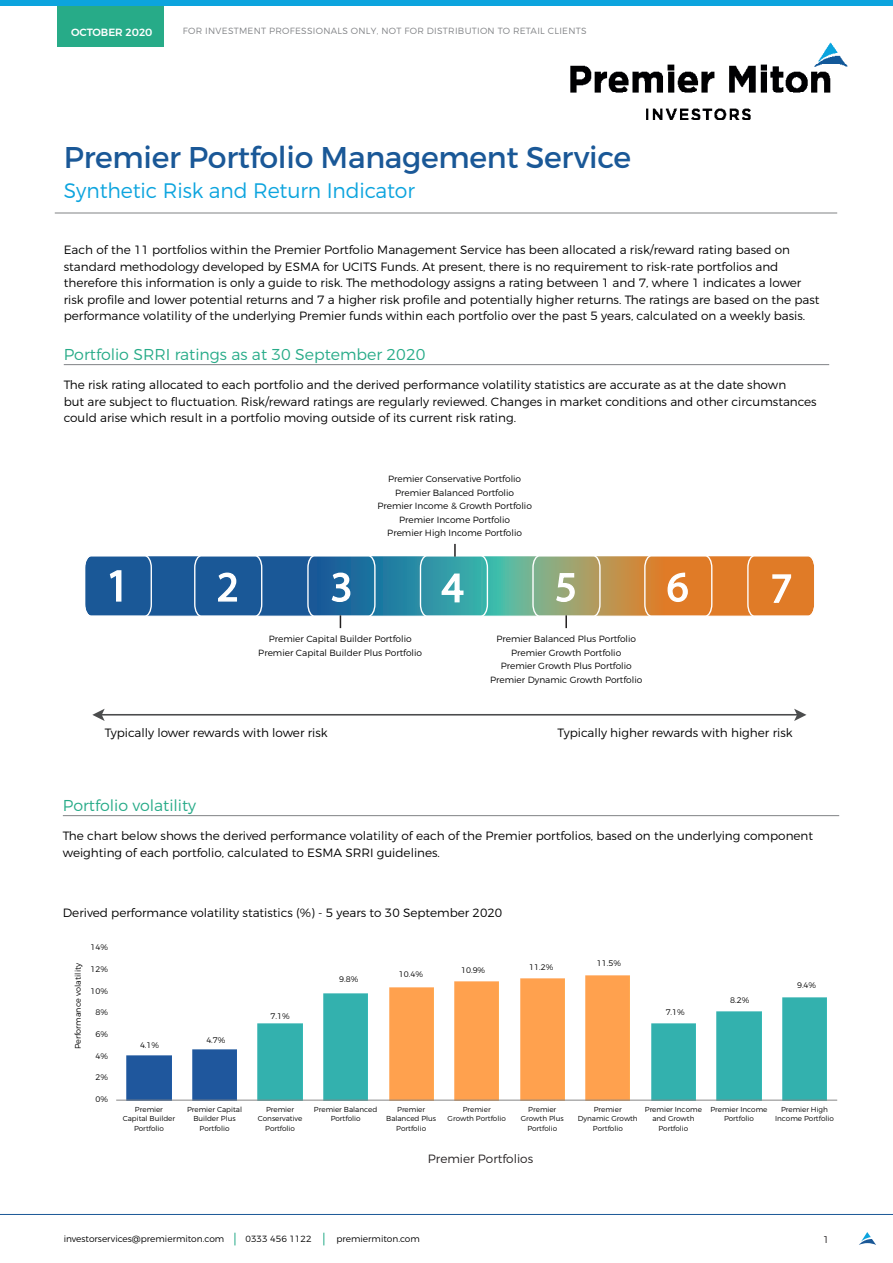
<style>
.page{position:relative;width:893px;height:1263px;background:#fff}
.page>*{position:absolute;margin:0;border:0;box-sizing:border-box;transform-origin:0 0}
.Title_A4_Form{font:30px "Montserrat";letter-spacing:-.01em;color:#1a5897}
.Title_Sub_A4_Form{font:300 21px "Montserrat";letter-spacing:-.005em;color:#0ca4de}
.Head1_Rule_A4_Form{font:300 15.75px "Montserrat";color:#27ab88}
.Body_Copy_A4_Form{font:300 12px/16.5px "Montserrat";color:#000001}
.t1{font:300 12px "Montserrat";color:#231f20}
.t2{font:500 10.5px "Montserrat";color:#fff}
.t3{font:300 9.75px "Montserrat";color:#231f20}
.Body_Copy_A4_Form-2{font:300 9px/13.5px "Montserrat";color:#000001;text-align:center}
.t4{font:300 9px "Montserrat";letter-spacing:.03em;color:#808285}
.t5{font:300 8.1px "Montserrat";letter-spacing:-.005em;color:#000}
.t6{font:300 7.2px/9.4px "Montserrat";color:#000;text-align:center}
</style>
<div class="page">
<div style="left:57px;top:3px;width:107px;height:44px;background:#27ab88"></div>
<hr style="left:0;top:1214px;width:893px;height:1px;background:#1a5897">
<img style="left:570px;top:42px;width:278px;height:78px">
<svg style="left:859px;top:1232px;width:17px;height:13px"></svg>
<div style="left:0;top:0;width:893px;height:5px;background:#0ca4de"></div>
<svg style="left:235px;top:1233px;width:1px;height:12px"></svg>
<svg style="left:323px;top:1233px;width:1px;height:12px"></svg>
<hr style="left:55px;top:213px;width:782px;height:1px;background:#808285">
<hr style="left:64px;top:364px;width:765px;height:1px;background:#808285">
<hr style="left:101px;top:714px;width:697px;height:1px;background:#4b4c4d">
<svg style="left:92px;top:709px;width:13px;height:12px"></svg>
<svg style="left:794px;top:709px;width:12px;height:12px"></svg>
<hr style="left:63px;top:815px;width:776px;height:1px;background:#808285">
<div style="left:127px;top:1055px;width:44px;height:45px;background:#1f579d"></div>
<div style="left:192px;top:1049px;width:45px;height:51px;background:#1f579d"></div>
<div style="left:258px;top:1023px;width:44px;height:77px;background:#33b1ae"></div>
<div style="left:323px;top:993px;width:45px;height:107px;background:#33b1ae"></div>
<div style="left:389px;top:987px;width:44px;height:113px;background:#ffa14e"></div>
<div style="left:455px;top:981px;width:44px;height:119px;background:#ffa14e"></div>
<div style="left:520px;top:978px;width:44px;height:122px;background:#ffa14e"></div>
<div style="left:586px;top:975px;width:44px;height:125px;background:#ffa14e"></div>
<div style="left:651px;top:1023px;width:44px;height:77px;background:#33b1ae"></div>
<div style="left:717px;top:1011px;width:44px;height:89px;background:#33b1ae"></div>
<div style="left:782px;top:997px;width:44px;height:103px;background:#33b1ae"></div>
<hr style="left:116px;top:1100px;width:721px;height:1px;background:#868686">
<svg style="left:85px;top:544px;width:729px;height:84px"></svg>
<p class="t2" style="left:71px;top:26px;width:83px">OCTOBER 2020</p>
<p class="t4" style="left:183px;top:26px;width:405px">FOR INVESTMENT PROFESSIONALS ONLY, NOT FOR DISTRIBUTION TO RETAIL CLIENTS</p>
<p class="Title_A4_Form" style="left:64px;top:139px;width:569px">Premier Portfolio Management Service</p>
<p class="Title_Sub_A4_Form" style="left:64px;top:177px;width:353px">Synthetic Risk and Return Indicator</p>
<p class="Body_Copy_A4_Form" style="left:64px;top:241px;width:757px">Each of the 11 portfolios within the Premier Portfolio Management Service has been allocated a risk/reward rating based on standard methodology developed by ESMA for UCITS Funds. At present, there is no requirement to risk-rate portfolios and therefore this information is only a guide to risk. The methodology assigns a rating between 1 and 7, where 1 indicates a lower risk profile and lower potential returns and 7 a higher risk profile and potentially higher returns. The ratings are based on the past performance volatility of the underlying Premier funds within each portfolio over the past 5 years, calculated on a weekly basis.</p>
<p class="Head1_Rule_A4_Form" style="left:64px;top:345px;width:363px">Portfolio SRRI ratings as at 30 September 2020</p>
<p class="Body_Copy_A4_Form" style="left:64px;top:377px;width:754px">The risk rating allocated to each portfolio and the derived performance volatility statistics are accurate as at the date shown<br>but are subject to fluctuation. Risk/reward ratings are regularly reviewed. Changes in market conditions and other circumstances could arise which result in a portfolio moving outside of its current risk rating.</p>
<p class="Body_Copy_A4_Form-2" style="left:388px;top:472px;width:135px">Premier Conservative Portfolio</p>
<p class="Body_Copy_A4_Form-2" style="left:395px;top:486px;width:120px">Premier Balanced Portfolio</p>
<p class="Body_Copy_A4_Form-2" style="left:377px;top:499px;width:156px">Premier Income &amp; Growth Portfolio<br>Premier Income Portfolio</p>
<p class="Body_Copy_A4_Form-2" style="left:387px;top:526px;width:136px">Premier High Income Portfolio</p>
<p class="Body_Copy_A4_Form-2" style="left:269px;top:632px;width:144px">Premier Capital Builder Portfolio</p>
<p class="Body_Copy_A4_Form-2" style="left:258px;top:646px;width:165px">Premier Capital Builder Plus Portfolio</p>
<p class="Body_Copy_A4_Form-2" style="left:496px;top:632px;width:141px">Premier Balanced Plus Portfolio</p>
<p class="Body_Copy_A4_Form-2" style="left:511px;top:646px;width:112px">Premier Growth Portfolio</p>
<p class="Body_Copy_A4_Form-2" style="left:501px;top:659px;width:132px">Premier Growth Plus Portfolio</p>
<p class="Body_Copy_A4_Form-2" style="left:490px;top:673px;width:154px">Premier Dynamic Growth Portfolio</p>
<p class="Body_Copy_A4_Form" style="left:105px;top:724px;width:225px">Typically lower rewards with lower risk</p>
<p class="Body_Copy_A4_Form" style="left:558px;top:724px;width:237px">Typically higher rewards with higher risk</p>
<p class="Head1_Rule_A4_Form" style="left:63px;top:796px;width:135px">Portfolio volatility</p>
<p class="Body_Copy_A4_Form" style="left:63px;top:828px;width:752px">The chart below shows the derived performance volatility of each of the Premier portfolios, based on the underlying component weighting of each portfolio, calculated to ESMA SRRI guidelines.</p>
<p class="Body_Copy_A4_Form" style="left:63px;top:904px;width:441px">Derived performance volatility statistics (%) - 5 years to 30 September 2020</p>
<p class="t5" style="left:73px;top:1049px;width:88px;rotate:-90deg">Performance volatility</p>
<p class="t5" style="left:91px;top:942px;width:19px">14%</p>
<p class="t5" style="left:91px;top:964px;width:19px">12%</p>
<p class="t5" style="left:91px;top:986px;width:19px">10%</p>
<p class="t5" style="left:96px;top:1007px;width:14px">8%</p>
<p class="t5" style="left:96px;top:1029px;width:14px">6%</p>
<p class="t5" style="left:96px;top:1051px;width:14px">4%</p>
<p class="t5" style="left:96px;top:1072px;width:14px">2%</p>
<p class="t5" style="left:96px;top:1094px;width:14px">0%</p>
<p class="t5" style="left:140px;top:1040px;width:21px">4.1%</p>
<p class="t5" style="left:206px;top:1035px;width:21px">4.7%</p>
<p class="t5" style="left:271px;top:1011px;width:21px">7.1%</p>
<p class="t5" style="left:339px;top:975px;width:21px">9.8%</p>
<p class="t5" style="left:399px;top:969px;width:26px">10.4%</p>
<p class="t5" style="left:461px;top:965px;width:26px">10.9%</p>
<p class="t5" style="left:529px;top:962px;width:26px">11.2%</p>
<p class="t5" style="left:597px;top:958px;width:26px">11.5%</p>
<p class="t5" style="left:666px;top:1007px;width:21px">7.1%</p>
<p class="t5" style="left:730px;top:995px;width:21px">8.2%</p>
<p class="t5" style="left:797px;top:980px;width:21px">9.4%</p>
<p class="t6" style="left:123px;top:1104px;width:54px">Premier<br>Capital Builder<br>Portfolio</p>
<p class="t6" style="left:187px;top:1104px;width:56px">Premier Capital<br>Builder Plus<br>Portfolio</p>
<p class="t6" style="left:258px;top:1104px;width:46px">Premier<br>Conservative<br>Portfolio</p>
<p class="t6" style="left:314px;top:1104px;width:65px">Premier Balanced<br>Portfolio</p>
<p class="t6" style="left:386px;top:1104px;width:51px">Premier<br>Balanced Plus<br>Portfolio</p>
<p class="t6" style="left:448px;top:1104px;width:60px">Premier<br>Growth Portfolio</p>
<p class="t6" style="left:521px;top:1104px;width:44px">Premier<br>Growth Plus<br>Portfolio</p>
<p class="t6" style="left:578px;top:1104px;width:61px">Premier<br>Dynamic Growth<br>Portfolio</p>
<p class="t6" style="left:645px;top:1104px;width:59px">Premier Income and Growth<br>Portfolio</p>
<p class="t6" style="left:710px;top:1104px;width:59px">Premier Income<br>Portfolio</p>
<p class="t6" style="left:775px;top:1104px;width:60px">Premier High<br>Income Portfolio</p>
<p class="t1" style="left:428px;top:1151px;width:107px">Premier Portfolios</p>
<p class="Body_Copy_A4_Form-2" style="left:64px;top:1232px;width:162px">investorservices@premiermiton.com</p>
<p class="Body_Copy_A4_Form-2" style="left:246px;top:1232px;width:68px">0333 456 1122</p>
<p class="Body_Copy_A4_Form-2" style="left:336px;top:1232px;width:85px">premiermiton.com</p>
<p class="t3" style="left:823px;top:1233px;width:8px">1</p>
</div>
